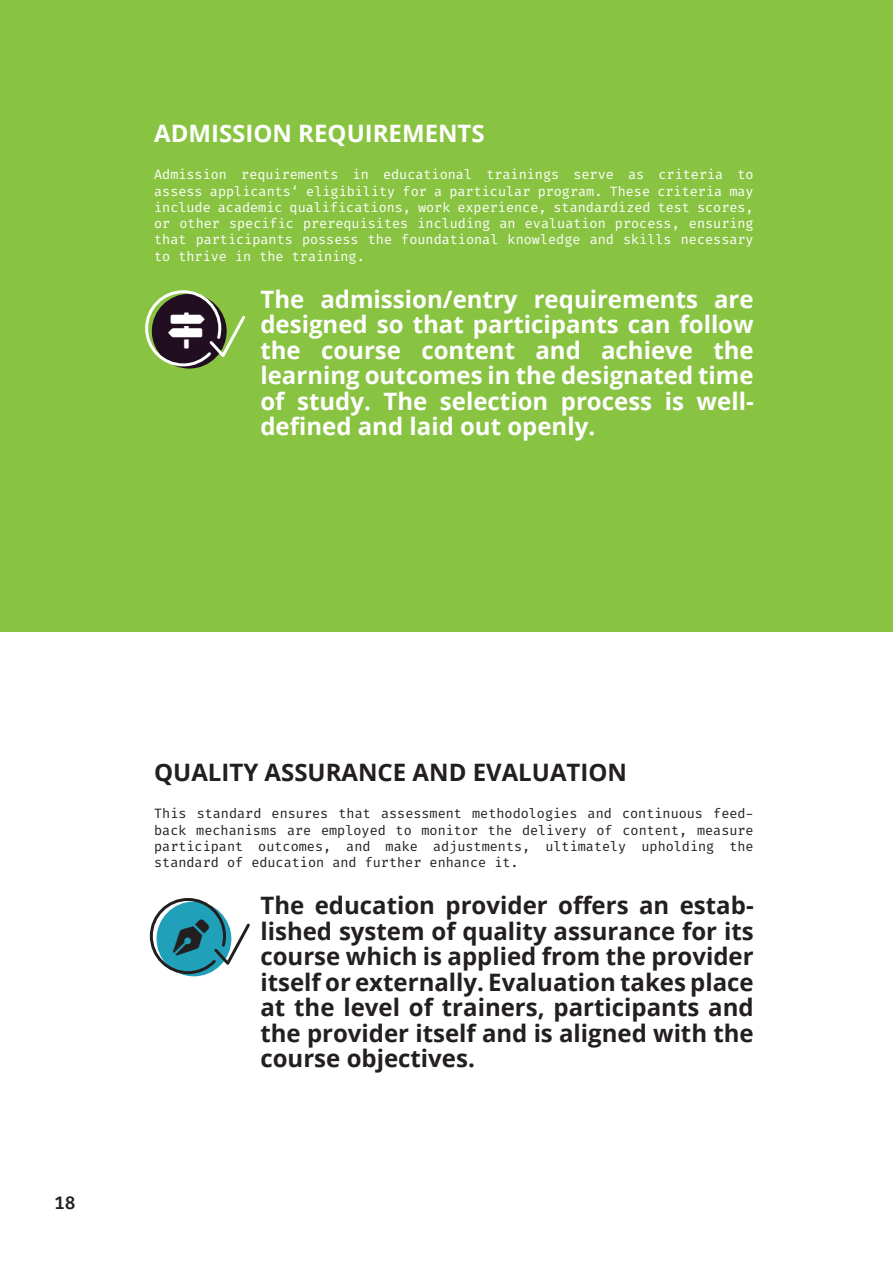
<style>
.page{position:relative;width:893px;height:1263px;background:#fff}
.page>*{position:absolute;margin:0;border:0;box-sizing:border-box;transform-origin:0 0}
.t1{font:700 24px/25.5px "Open Sans";color:#231f20;text-align:justify}
.t2{font:700 24px/25.5px "Open Sans";color:#fff;text-align:justify}
.t3{font:300 18px "Fira Code";color:#231f20}
.t4{font:300 13.5px/16.2px "Fira Code";color:#fff;text-align:justify}
.t5{font:300 13.5px/16.2px "Fira Code";color:#231f20;text-align:justify}
</style>
<div class="page">
<div style="left:0;top:0;width:893px;height:631px;background:#89c342"></div>
<svg style="left:145px;top:290px;width:100px;height:78px"></svg>
<svg style="left:149px;top:898px;width:101px;height:78px"></svg>
<h1 class="t2" style="left:154px;top:120px;width:332px">ADMISSION REQUIREMENTS</h1>
<p class="t4" style="left:154px;top:167px;width:601px">Admission requirements in educational trainings serve as criteria to assess applicants‘ eligibility for a particular program. These criteria may include academic qualifications, work experience, standardized test scores, or other specific prerequisites including an evaluation process, ensuring that participants possess the foundational knowledge and skills necessary to thrive in the training.</p>
<h1 class="t2" style="left:260px;top:286px;width:495px">The admission/entry requirements are designed so that participants can follow the course content and achieve the learning outcomes in the designated time of study. The selection process is well&shy;defined and laid out openly.</h1>
<h2 class="t3" style="left:54px;top:1187px;width:23px">18</h2>
<h1 class="t1" style="left:154px;top:758px;width:474px">QUALITY ASSURANCE AND EVALUATION</h1>
<p class="t5" style="left:154px;top:806px;width:601px">This standard ensures that assessment methodologies and continuous feed&shy;back mechanisms are employed to monitor the delivery of content, measure participant outcomes, and make adjustments, ultimately upholding the standard of education and further enhance it.</p>
<p class="t1" style="left:260px;top:892px;width:495px">The education provider offers an estab&shy;lished system of quality assurance for its course which is applied from the provider itself or externally. Evaluation takes place at the level of trainers, participants and the provider itself and is aligned with the course objectives.</p>
</div>
